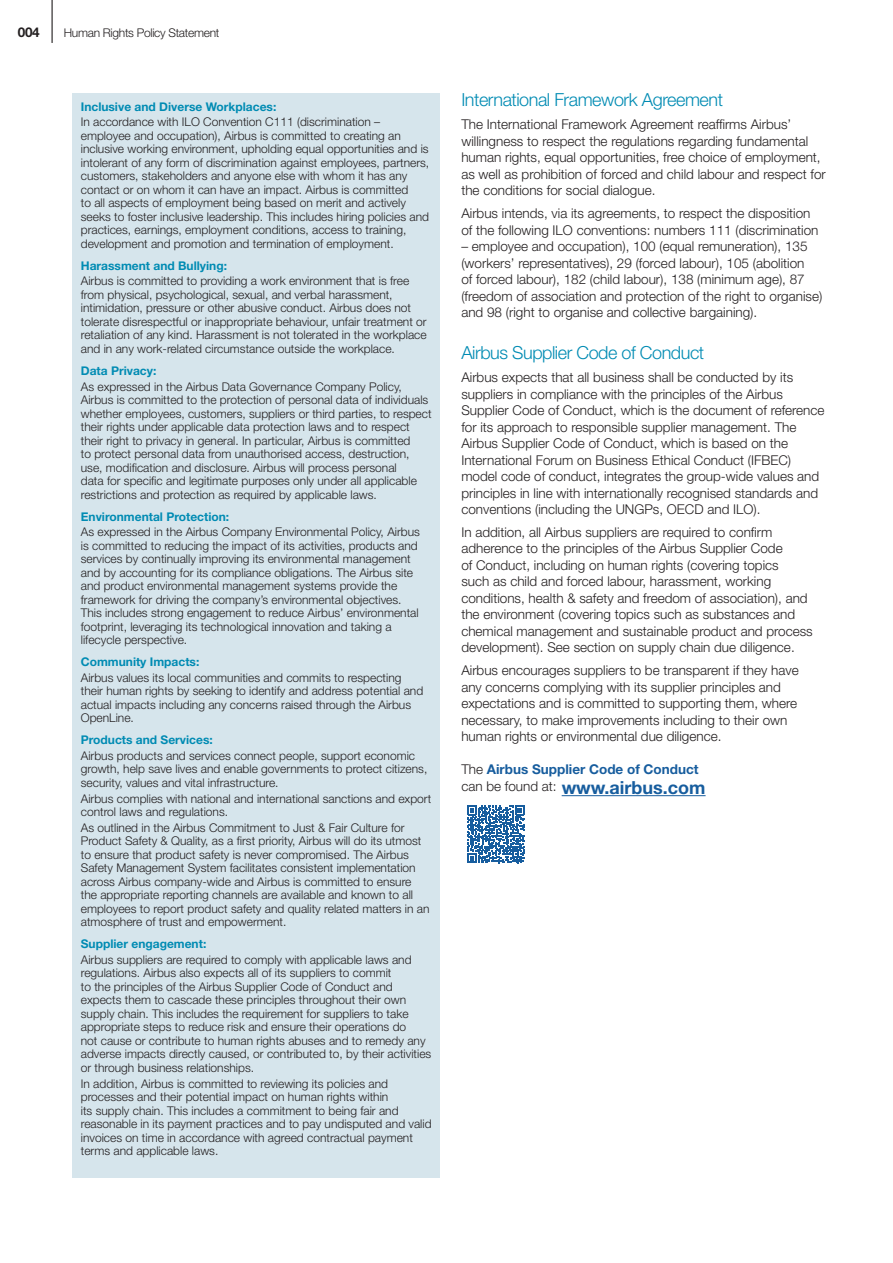
<style>
.page{position:relative;width:893px;height:1263px;background:#fff}
.page>*{position:absolute;margin:0;border:0;box-sizing:border-box;transform-origin:0 0}
._2nd_subtitle{font:300 18px "Helvetica Neue LT Std";letter-spacing:-.025em;color:#008bb3}
._2nd_subtitle-2{font:700 18px "Helvetica Neue LT Std";color:#175d9e}
._2nd_subtitle-3{font:300 13.5px/16.5px "Helvetica Neue LT Std";color:#231f20}
._2nd_subtitle-4{font:700 13.5px "Helvetica Neue LT Std";color:#175d9e}
.t1{font:700 13.5px "Helvetica Neue LT Std";color:#231f20}
._2nd_subtitle-5{font:300 12px/13.5px "Helvetica Neue LT Std";color:#231f20}
._2nd_subtitle-6{font:700 12px "Helvetica Neue LT Std";color:#008bb3}
._2nd_subtitle-7{font:300 12px "Helvetica Neue LT Std";letter-spacing:-.025em;color:#231f20}
.s1{font-weight:300;color:#231f20}
</style>
<div class="page">
<div style="left:72px;top:94px;width:368px;height:1084px;background:#d6e5ec"></div>
<hr style="left:52px;top:0;width:1px;height:43px;background:#231f20">
<hr style="left:562px;top:795px;width:144px;height:1px;background:#175d9e">
<svg style="left:467px;top:805px;width:58px;height:58px"></svg>
<p class="t1" style="left:18px;top:23px;width:23px">004</p>
<p class="_2nd_subtitle-7" style="left:64px;top:25px;width:157px">Human Rights Policy Statement</p>
<p class="_2nd_subtitle-6" style="left:81px;top:99px;width:197px">Inclusive and Diverse Workplaces:</p>
<p class="_2nd_subtitle-5" style="left:81px;top:115px;width:350px">In accordance with ILO Convention C111 (discrimination – employee and occupation), Airbus is committed to creating an inclusive working environment, upholding equal opportunities and is intolerant of any form of discrimination against employees, partners, customers, stakeholders and anyone else with whom it has any contact or on whom it can have an impact. Airbus is committed<br>to all aspects of employment being based on merit and actively seeks to foster inclusive leadership. This includes hiring policies and practices, earnings, employment conditions, access to training, development and promotion and termination of employment.</p>
<p class="_2nd_subtitle-6" style="left:81px;top:258px;width:148px">Harassment and Bullying:</p>
<p class="_2nd_subtitle-5" style="left:81px;top:274px;width:347px">Airbus is committed to providing a work environment that is free from physical, psychological, sexual, and verbal harassment, intimidation, pressure or other abusive conduct. Airbus does not tolerate disrespectful or inappropriate behaviour, unfair treatment or retaliation of any kind. Harassment is not tolerated in the workplace and in any work-related circumstance outside the workplace.</p>
<p class="_2nd_subtitle-6" style="left:81px;top:363px;width:77px">Data Privacy:</p>
<p class="_2nd_subtitle-5" style="left:81px;top:379px;width:352px">As expressed in the Airbus Data Governance Company Policy, Airbus is committed to the protection of personal data of individuals whether employees, customers, suppliers or third parties, to respect their rights under applicable data protection laws and to respect their right to privacy in general. In particular, Airbus is committed<br>to protect personal data from unauthorised access, destruction, use, modification and disclosure. Airbus will process personal<br>data for specific and legitimate purposes only under all applicable restrictions and protection as required by applicable laws.</p>
<p class="_2nd_subtitle-6" style="left:81px;top:509px;width:150px">Environmental Protection:</p>
<p class="_2nd_subtitle-5" style="left:81px;top:525px;width:341px">As expressed in the Airbus Company Environmental Policy, Airbus is committed to reducing the impact of its activities, products and services by continually improving its environmental management and by accounting for its compliance obligations. The Airbus site and product environmental management systems provide the framework for driving the company’s environmental objectives.<br>This includes strong engagement to reduce Airbus’ environmental footprint, leveraging its technological innovation and taking a lifecycle perspective.</p>
<p class="_2nd_subtitle-6" style="left:81px;top:654px;width:120px">Community Impacts:</p>
<p class="_2nd_subtitle-5" style="left:81px;top:670px;width:344px">Airbus values its local communities and commits to respecting their human rights by seeking to identify and address potential and actual impacts including any concerns raised through the Airbus OpenLine.</p>
<p class="_2nd_subtitle-6" style="left:81px;top:733px;width:134px">Products and Services:</p>
<p class="_2nd_subtitle-5" style="left:81px;top:749px;width:348px">Airbus products and services connect people, support economic growth, help save lives and enable governments to protect citizens, security, values and vital infrastructure.</p>
<p class="_2nd_subtitle-5" style="left:81px;top:791px;width:352px">Airbus complies with national and international sanctions and export control laws and regulations.</p>
<p class="_2nd_subtitle-5" style="left:81px;top:820px;width:350px">As outlined in the Airbus Commitment to Just &amp; Fair Culture for Product Safety &amp; Quality, as a first priority, Airbus will do its utmost to ensure that product safety is never compromised. The Airbus Safety Management System facilitates consistent implementation across Airbus company-wide and Airbus is committed to ensure the appropriate reporting channels are available and known to all employees to report product safety and quality related matters in an atmosphere of trust and empowerment.</p>
<p class="_2nd_subtitle-6" style="left:81px;top:936px;width:127px">Supplier engagement:</p>
<p class="_2nd_subtitle-5" style="left:81px;top:953px;width:352px">Airbus suppliers are required to comply with applicable laws and regulations. Airbus also expects all of its suppliers to commit<br>to the principles of the Airbus Supplier Code of Conduct and expects them to cascade these principles throughout their own supply chain. This includes the requirement for suppliers to take appropriate steps to reduce risk and ensure their operations do<br>not cause or contribute to human rights abuses and to remedy any adverse impacts directly caused, or contributed to, by their activities or through business relationships.</p>
<p class="_2nd_subtitle-5" style="left:81px;top:1076px;width:352px">In addition, Airbus is committed to reviewing its policies and processes and their potential impact on human rights within<br>its supply chain. This includes a commitment to being fair and reasonable in its payment practices and to pay undisputed and valid invoices on time in accordance with agreed contractual payment terms and applicable laws.</p>
<p class="_2nd_subtitle" style="left:461px;top:89px;width:263px">International Framework Agreement</p>
<p class="_2nd_subtitle-3" style="left:461px;top:116px;width:366px">The International Framework Agreement reaffirms Airbus’ willingness to respect the regulations regarding fundamental human rights, equal opportunities, free choice of employment, as well as prohibition of forced and child labour and respect for the conditions for social dialogue.</p>
<p class="_2nd_subtitle-3" style="left:461px;top:205px;width:359px">Airbus intends, via its agreements, to respect the disposition of the following ILO conventions: numbers 111 (discrimination</p>
<p class="_2nd_subtitle-3" style="left:461px;top:238px;width:362px">– employee and occupation), 100 (equal remuneration), 135 (workers’ representatives), 29 (forced labour), 105 (abolition<br>of forced labour), 182 (child labour), 138 (minimum age), 87 (freedom of association and protection of the right to organise) and 98 (right to organise and collective bargaining).</p>
<p class="_2nd_subtitle" style="left:461px;top:342px;width:244px">Airbus Supplier Code of Conduct</p>
<p class="_2nd_subtitle-3" style="left:461px;top:369px;width:365px">Airbus expects that all business shall be conducted by its suppliers in compliance with the principles of the Airbus Supplier Code of Conduct, which is the document of reference for its approach to responsible supplier management. The Airbus Supplier Code of Conduct, which is based on the International Forum on Business Ethical Conduct (IFBEC) model code of conduct, integrates the group-wide values and principles in line with internationally recognised standards and conventions (including the UNGPs, OECD and ILO).</p>
<p class="_2nd_subtitle-3" style="left:461px;top:524px;width:353px">In addition, all Airbus suppliers are required to confirm adherence to the principles of the Airbus Supplier Code<br>of Conduct, including on human rights (covering topics<br>such as child and forced labour, harassment, working conditions, health &amp; safety and freedom of association), and the environment (covering topics such as substances and chemical management and sustainable product and process development). See section on supply chain due diligence.</p>
<p class="_2nd_subtitle-3" style="left:461px;top:662px;width:339px">Airbus encourages suppliers to be transparent if they have any concerns complying with its supplier principles and expectations and is committed to supporting them, where necessary, to make improvements including to their own human rights or environmental due diligence.</p>
<p class="_2nd_subtitle-4" style="left:461px;top:761px;width:239px"><span class="s1">The</span> Airbus Supplier Code of Conduct</p>
<p class="_2nd_subtitle-2" style="left:461px;top:776px;width:246px"><sup>can</sup> <sup>be</sup> <sup>found</sup> <sup>at:</sup> www.airbus.com</p>
</div>
